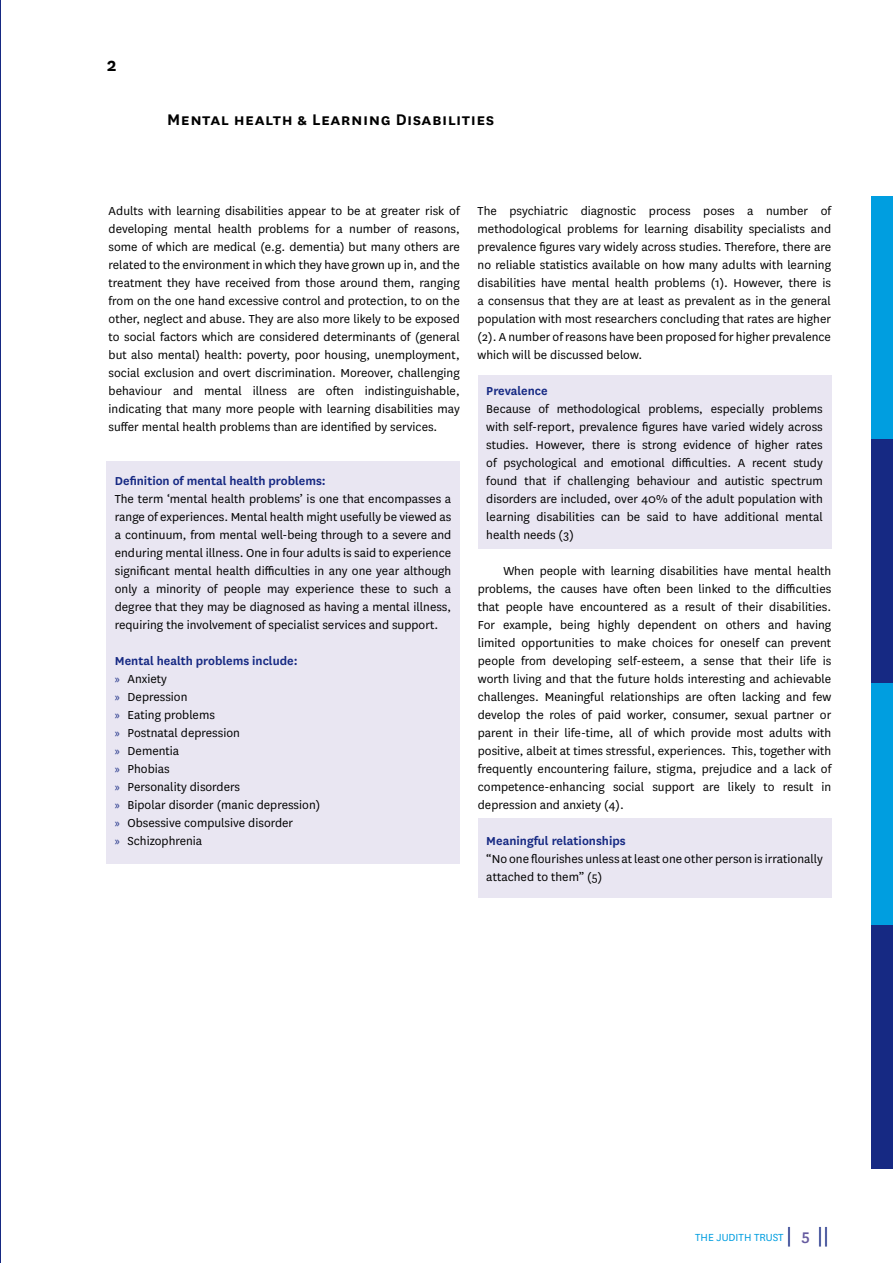
<style>
.page{position:relative;width:893px;height:1263px;background:#fff}
.page>*{position:absolute;margin:0;border:0;box-sizing:border-box;transform-origin:0 0}
.t1{font:600 21px "National";color:#000}
.t2{font:600 18px "National";letter-spacing:.025em;color:#000}
.t3{font:13.5px/18px "National";color:#000;text-align:justify}
.t4{font:600 13.5px "National";color:#162983}
.t5{font:12px "National";color:#009ee0}
.s1{font-weight:600;color:#162983}
.s2{font-family:"Myriad Pro";font-size:12px;color:#162983}
.s3{font-size:22.5px;color:#162983}
.s4{font-weight:500;font-size:18px;color:#655a9f}
</style>
<div class="page">
<div style="left:106px;top:461px;width:354px;height:403px;background:#e9e6f2"></div>
<div style="left:478px;top:375px;width:353px;height:173px;background:#e9e6f2"></div>
<div style="left:478px;top:818px;width:353px;height:80px;background:#e9e6f2"></div>
<hr style="left:0;top:0;width:1px;height:1263px;background:#162983">
<div style="left:871px;top:196px;width:22px;height:244px;background:#009ee0"></div>
<div style="left:871px;top:683px;width:22px;height:243px;background:#009ee0"></div>
<div style="left:871px;top:439px;width:22px;height:243px;background:#162983"></div>
<div style="left:871px;top:925px;width:22px;height:243px;background:#162983"></div>
<h1 class="t1" style="left:107px;top:50px;width:11px">2</h1>
<h2 class="t2" style="left:167px;top:107px;width:329px">Mental health &amp; Learning Disabilities</h2>
<p class="t3" style="left:109px;top:201px;width:353px">Adults with learning disabilities appear to be at greater risk of developing mental health problems for a number of reasons, some of which are medical (e.g. dementia) but many others are related to the environment in which they have grown up in, and the treatment they have received from those around them, ranging from on the one hand excessive control and protection, to on the other, neglect and abuse. They are also more likely to be exposed to social factors which are considered determinants of (general but also mental) health: poverty, poor housing, unemployment, social exclusion and overt discrimination. Moreover, challenging behaviour and mental illness are often indistinguishable, indicating that many more people with learning disabilities may suffer mental health problems than are identified by services.</p>
<p class="t4" style="left:115px;top:471px;width:213px">Definition of mental health problems:</p>
<p class="t3" style="left:115px;top:489px;width:338px">The term ‘mental health problems’ is one that encompasses a range of experiences. Mental health might usefully be viewed as a continuum, from mental well-being through to a severe and enduring mental illness. One in four adults is said to experience significant mental health difficulties in any one year although only a minority of people may experience these to such a degree that they may be diagnosed as having a mental illness, requiring the involvement of specialist services and support.</p>
<p class="t3" style="left:115px;top:651px;width:207px;text-align:left"><span class="s1">Mental health problems include:<br></span><span class="s2">»</span> Anxiety<br><span class="s2">»</span> Depression<br><span class="s2">»</span> Eating problems<br><span class="s2">»</span> Postnatal depression<br><span class="s2">»</span> Dementia<br><span class="s2">»</span> Phobias<br><span class="s2">»</span> Personality disorders<br><span class="s2">»</span> Bipolar disorder (manic depression) <span class="s2">»</span> Obsessive compulsive disorder<br><span class="s2">»</span> Schizophrenia</p>
<p class="t3" style="left:478px;top:201px;width:355px">The psychiatric diagnostic process poses a number of methodological problems for learning disability specialists and prevalence figures vary widely across studies. Therefore, there are no reliable statistics available on how many adults with learning disabilities have mental health problems (1). However, there is a consensus that they are at least as prevalent as in the general population with most researchers concluding that rates are higher (2). A number of reasons have been proposed for higher prevalence which will be discussed below.</p>
<p class="t4" style="left:486px;top:381px;width:63px">Prevalence</p>
<p class="t3" style="left:486px;top:399px;width:338px">Because of methodological problems, especially problems with self-report, prevalence figures have varied widely across studies. However, there is strong evidence of higher rates of psychological and emotional difficulties. A recent study found that if challenging behaviour and autistic spectrum disorders are included, over 40% of the adult population with learning disabilities can be said to have additional mental health needs (3)</p>
<p class="t3" style="left:478px;top:561px;width:355px;text-indent:26px">When people with learning disabilities have mental health problems, the causes have often been linked to the difficulties that people have encountered as a result of their disabilities.<br>For example, being highly dependent on others and having limited opportunities to make choices for oneself can prevent people from developing self-esteem, a sense that their life is worth living and that the future holds interesting and achievable challenges. Meaningful relationships are often lacking and few develop the roles of paid worker, consumer, sexual partner or parent in their life-time, all of which provide most adults with positive, albeit at times stressful, experiences. This, together with frequently encountering failure, stigma, prejudice and a lack of competence-enhancing social support are likely to result in depression and anxiety (4).</p>
<p class="t4" style="left:486px;top:831px;width:141px">Meaningful relationships</p>
<p class="t3" style="left:486px;top:849px;width:338px">“No one flourishes unless at least one other person is irrationally attached to them” (5)</p>
<p class="t5" style="left:695px;top:1229px;width:135px">THE JUDITH TRUST <span class="s3">|</span> <span class="s4">5</span> <span class="s3">||</span></p>
</div>
